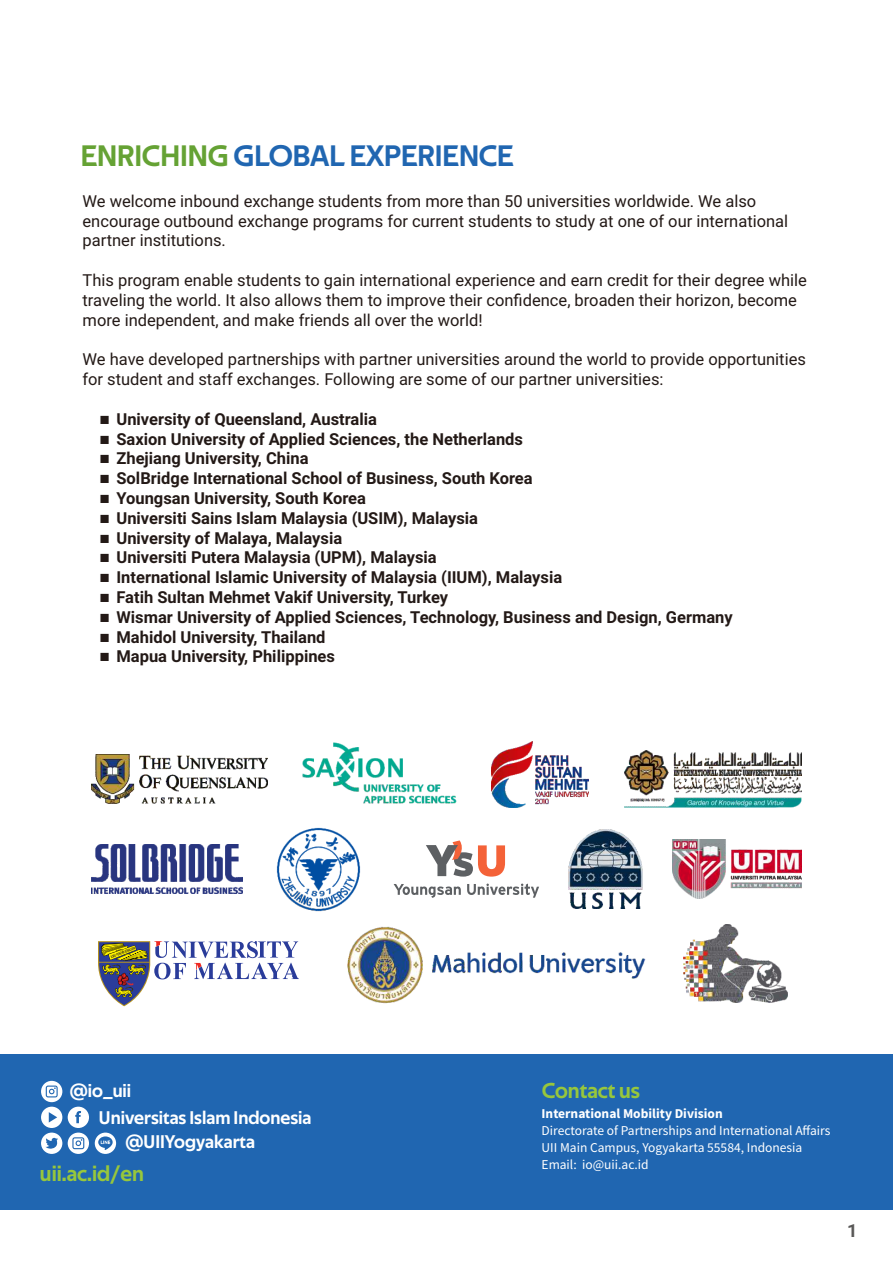
<style>
.page{position:relative;width:893px;height:1263px;background:#fff}
.page>*{position:absolute;margin:0;border:0;box-sizing:border-box;transform-origin:0 0}
.t1{font:30px "Techna Sans";color:#2066b1}
.t2{font:21.9px "Techna Sans";color:#97c73c}
.t3{font:18.6px "Techna Sans";color:#fff}
.t4{font:700 18.15px "Roboto";color:#595857}
.t5{font:16.5px/19.8px "Roboto";color:#231916}
.t6{font:700 16.5px "Roboto";color:#231916}
.t7{font:13.5px/17px "Source Sans Pro";color:#fff}
.t8{font:700 13.5px "Source Sans Pro";color:#fff}
.s1{color:#65a234}
</style>
<div class="page">
<div style="left:0;top:1054px;width:893px;height:156px;background:#2066b1"></div>
<svg style="left:68px;top:1132px;width:21px;height:22px"></svg>
<svg style="left:72px;top:1137px;width:12px;height:12px"></svg>
<div style="left:41px;top:1107px;width:21px;height:21px;background:#fff;border-radius:50%"></div>
<svg style="left:49px;top:1112px;width:8px;height:10px"></svg>
<div style="left:68px;top:1107px;width:21px;height:21px;background:#fff;border-radius:50%"></div>
<svg style="left:75px;top:1111px;width:6px;height:12px"></svg>
<svg style="left:41px;top:1132px;width:21px;height:22px"></svg>
<svg style="left:95px;top:1132px;width:21px;height:22px"></svg>
<div style="left:41px;top:1081px;width:21px;height:21px;background:#fff;border-radius:50%"></div>
<svg style="left:46px;top:1085px;width:12px;height:12px"></svg>
<img style="left:624px;top:751px;width:177px;height:56px">
<img style="left:492px;top:742px;width:97px;height:66px">
<img style="left:92px;top:755px;width:175px;height:49px">
<img style="left:569px;top:830px;width:74px;height:78px">
<img style="left:672px;top:839px;width:129px;height:60px">
<img style="left:92px;top:844px;width:151px;height:50px">
<img style="left:276px;top:827px;width:85px;height:85px">
<svg style="left:426px;top:840px;width:79px;height:37px"></svg>
<svg style="left:394px;top:884px;width:67px;height:14px"></svg>
<svg style="left:467px;top:883px;width:72px;height:15px"></svg>
<img style="left:303px;top:743px;width:153px;height:60px">
<svg style="left:98px;top:941px;width:201px;height:65px"></svg>
<img style="left:347px;top:926px;width:299px;height:78px">
<img style="left:683px;top:925px;width:104px;height:77px">
<h1 class="t1" style="left:81px;top:142px;width:434px"><span class="s1">ENRICHING</span> GLOBAL EXPERIENCE</h1>
<p class="t5" style="left:83px;top:193px;width:707px">We welcome inbound exchange students from more than 50 universities worldwide. We also encourage outbound exchange programs for current students to study at one of our international partner institutions.</p>
<p class="t5" style="left:83px;top:272px;width:726px">This program enable students to gain international experience and earn credit for their degree while traveling the world. It also allows them to improve their confidence, broaden their horizon, become more independent, and make friends all over the world!</p>
<p class="t5" style="left:83px;top:351px;width:725px">We have developed partnerships with partner universities around the world to provide opportunities for student and staff exchanges. Following are some of our partner universities:</p>
<p class="t6" style="left:100px;top:412px;width:279px">■ University of Queensland, Australia</p>
<p class="t6" style="left:100px;top:432px;width:425px">■ Saxion University of Applied Sciences, the Netherlands</p>
<p class="t6" style="left:100px;top:452px;width:211px">■ Zhejiang University, China</p>
<p class="t6" style="left:100px;top:472px;width:435px">■ SolBridge International School of Business, South Korea</p>
<p class="t6" style="left:100px;top:491px;width:268px">■ Youngsan University, South Korea</p>
<p class="t6" style="left:100px;top:511px;width:380px">■ Universiti Sains Islam Malaysia (USIM), Malaysia</p>
<p class="t6" style="left:100px;top:531px;width:244px">■ University of Malaya, Malaysia</p>
<p class="t6" style="left:100px;top:551px;width:339px">■ Universiti Putera Malaysia (UPM), Malaysia</p>
<p class="t6" style="left:100px;top:571px;width:464px">■ International Islamic University of Malaysia (IIUM), Malaysia</p>
<p class="t6" style="left:100px;top:591px;width:350px">■ Fatih Sultan Mehmet Vakif University, Turkey</p>
<p class="t6" style="left:100px;top:610px;width:635px">■ Wismar University of Applied Sciences, Technology, Business and Design, Germany</p>
<p class="t6" style="left:100px;top:630px;width:228px">■ Mahidol University, Thailand</p>
<p class="t6" style="left:100px;top:650px;width:237px">■ Mapua University, Philippines</p>
<p class="t3" style="left:70px;top:1082px;width:63px">@io_uii</p>
<p class="t3" style="left:99px;top:1109px;width:214px">Universitas Islam Indonesia</p>
<p class="t3" style="left:126px;top:1133px;width:131px">@UIIYogyakarta</p>
<h2 class="t2" style="left:40px;top:1163px;width:105px">uii.ac.id/en</h2>
<h2 class="t2" style="left:542px;top:1081px;width:99px">Contact us</h2>
<p class="t8" style="left:542px;top:1107px;width:183px">International Mobility Division</p>
<p class="t7" style="left:542px;top:1123px;width:291px">Directorate of Partnerships and International Affairs<br>UII Main Campus, Yogyakarta 55584, Indonesia<br>Email: io@uii.ac.id</p>
<p class="t4" style="left:847px;top:1223px;width:12px">1</p>
</div>
